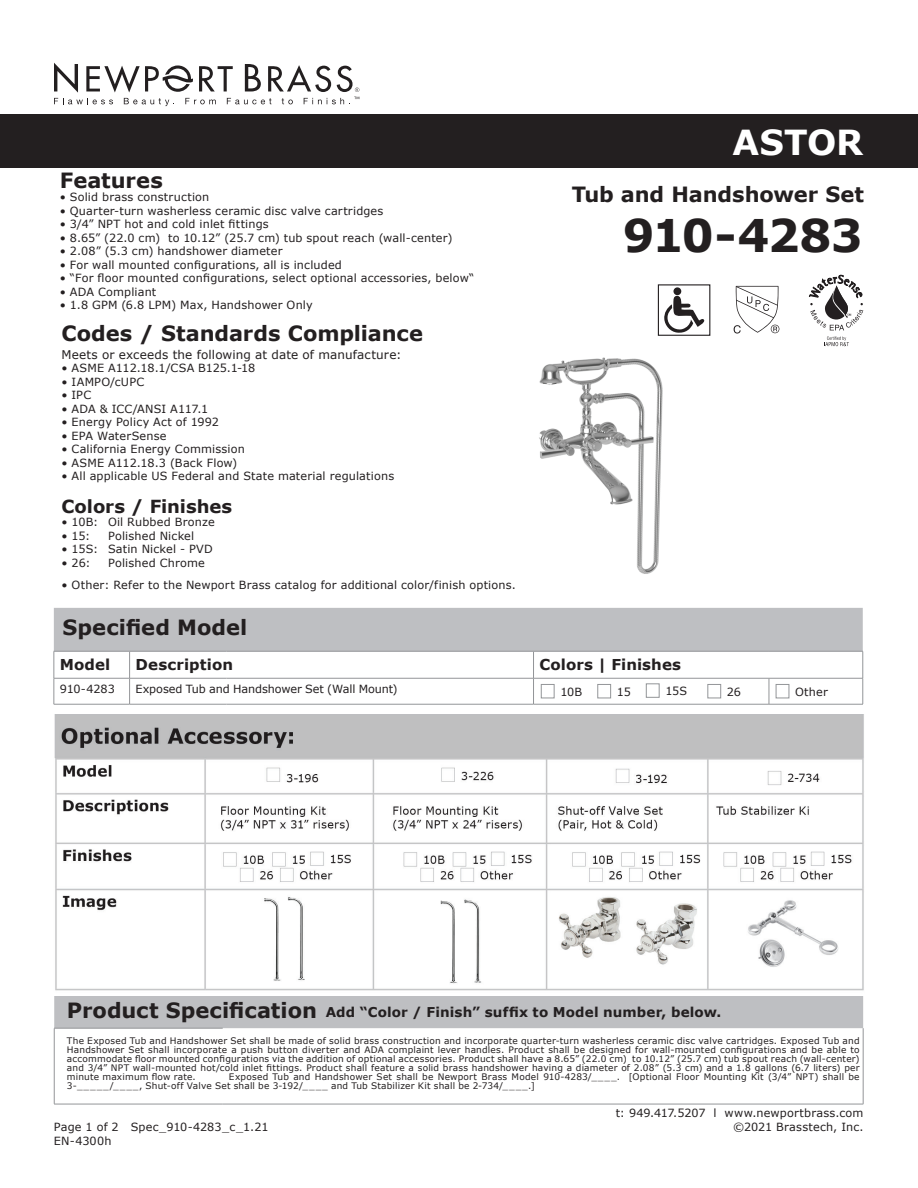
<style>
.page{position:relative;width:918px;height:1188px;background:#fff}
.page>*{position:absolute;margin:0;border:0;box-sizing:border-box;transform-origin:0 0}
.t1{font:700 45px "Verdana";letter-spacing:-.035em;color:#231f20}
.t2{font:700 34.5px "Verdana";color:#fff}
.t3{font:700 21px "Verdana";letter-spacing:-.005em;color:#231f20}
.t4{font:700 18px "Verdana";letter-spacing:-.005em;color:#231f20}
.t5{font:700 15px "Verdana";letter-spacing:.005em;color:#231f20}
.t6{font:700 13.5px "Verdana";letter-spacing:.01em;color:#231f20}
.t7{font:12px "Verdana";letter-spacing:.01em;color:#231f20}
.t8{font:11.25px/13.5px "Verdana";letter-spacing:.015em;color:#231f20;text-align:right}
.t9{font:11.25px "Verdana";letter-spacing:-.01em;color:#231f20}
.t10{font:9px/9px "Verdana";letter-spacing:.02em;color:#231f20;text-align:justify}
.s1{font-size:21px}
</style>
<div class="page">
<div style="left:0;top:114px;width:918px;height:54px;background:#231f20"></div>
<svg style="left:54px;top:63px;width:305px;height:43px"></svg>
<img style="left:539px;top:357px;width:124px;height:217px">
<div style="left:658px;top:283px;width:54px;height:53px;border:3px solid #fff"></div>
<div style="left:658px;top:284px;width:52px;height:52px;border:1px solid #231f20"></div>
<svg style="left:54px;top:608px;width:810px;height:96px"></svg>
<hr style="left:54px;top:704px;width:76px;height:1px;background:#939598">
<hr style="left:130px;top:704px;width:97px;height:1px;background:#939598">
<hr style="left:227px;top:704px;width:307px;height:1px;background:#939598">
<hr style="left:534px;top:704px;width:235px;height:1px;background:#939598">
<hr style="left:769px;top:704px;width:94px;height:1px;background:#939598">
<div style="left:54px;top:996px;width:809px;height:32px;background:#bebfc2"></div>
<hr style="left:54px;top:1028px;width:169px;height:1px;background:#939598">
<hr style="left:54px;top:1028px;width:1px;height:76px;background:#939598">
<hr style="left:863px;top:1028px;width:1px;height:76px;background:#939598">
<hr style="left:54px;top:1104px;width:169px;height:1px;background:#939598">
<hr style="left:223px;top:1104px;width:640px;height:1px;background:#939598">
<svg style="left:734px;top:286px;width:45px;height:48px"></svg>
<svg style="left:824px;top:336px;width:25px;height:10px"></svg>
<svg style="left:809px;top:275px;width:54px;height:55px"></svg>
<svg style="left:664px;top:296px;width:40px;height:37px"></svg>
<div style="left:673px;top:287px;width:8px;height:8px;background:#231f20;border-radius:50%"></div>
<img style="left:54px;top:714px;width:810px;height:277px">
<h3 class="t3" style="left:60px;top:167px;width:105px">Features</h3>
<p class="t8" style="left:60px;top:191px;width:151px">• Solid brass construction</p>
<p class="t8" style="left:60px;top:204px;width:325px">• Quarter-turn washerless ceramic disc valve cartridges</p>
<p class="t8" style="left:60px;top:218px;width:211px">• 3/4” NPT hot and cold inlet fittings</p>
<p class="t8" style="left:60px;top:231px;width:394px">• 8.65” (22.0 cm) to 10.12” (25.7 cm) tub spout reach (wall-center)</p>
<p class="t8" style="left:60px;top:245px;width:224px">• 2.08” (5.3 cm) handshower diameter</p>
<p class="t8" style="left:60px;top:258px;width:284px">• For wall mounted configurations, all is included</p>
<p class="t8" style="left:60px;top:272px;width:416px">• “For floor mounted configurations, select optional accessories, below“</p>
<p class="t8" style="left:60px;top:285px;width:98px">• ADA Compliant</p>
<p class="t8" style="left:60px;top:299px;width:254px">• 1.8 GPM (6.8 LPM) Max, Handshower Only</p>
<h3 class="t3" style="left:62px;top:319px;width:363px">Codes / Standards Compliance</h3>
<p class="t7" style="left:62px;top:347px;width:342px">Meets or exceeds the following at date of manufacture:</p>
<p class="t8" style="left:62px;top:361px;width:195px">• ASME A112.18.1/CSA B125.1-18</p>
<p class="t8" style="left:62px;top:375px;width:84px">• IAMPO/cUPC</p>
<p class="t8" style="left:62px;top:388px;width:31px">• IPC</p>
<p class="t8" style="left:62px;top:402px;width:148px">• ADA &amp; ICC/ANSI A117.1</p>
<p class="t8" style="left:62px;top:415px;width:159px">• Energy Policy Act of 1992</p>
<p class="t8" style="left:62px;top:429px;width:107px">• EPA WaterSense</p>
<p class="t8" style="left:62px;top:442px;width:185px">• California Energy Commission</p>
<p class="t8" style="left:62px;top:456px;width:177px">• ASME A112.18.3 (Back Flow)</p>
<p class="t8" style="left:62px;top:469px;width:334px">• All applicable US Federal and State material regulations</p>
<h3 class="t4" style="left:62px;top:495px;width:172px">Colors / Finishes</h3>
<p class="t8" style="left:62px;top:516px;width:155px">• 10B: Oil Rubbed Bronze</p>
<p class="t8" style="left:62px;top:529px;width:30px">• 15:</p>
<p class="t8" style="left:108px;top:529px;width:88px">Polished Nickel</p>
<p class="t8" style="left:62px;top:543px;width:153px">• 15S: Satin Nickel - PVD</p>
<p class="t8" style="left:62px;top:556px;width:31px">• 26:</p>
<p class="t8" style="left:108px;top:556px;width:98px">Polished Chrome</p>
<p class="t8" style="left:62px;top:579px;width:456px">• Other: Refer to the Newport Brass catalog for additional color/finish options.</p>
<h3 class="t3" style="left:63px;top:613px;width:186px">Specified Model</h3>
<h2 class="t2" style="left:732px;top:120px;width:132px">ASTOR</h2>
<h3 class="t3" style="left:572px;top:181px;width:294px">Tub and Handshower Set</h3>
<h1 class="t1" style="left:623px;top:207px;width:242px">910-4283</h1>
<h3 class="t5" style="left:60px;top:655px;width:52px">Model</h3>
<h3 class="t5" style="left:136px;top:655px;width:99px">Description</h3>
<h3 class="t5" style="left:540px;top:655px;width:143px">Colors | Finishes</h3>
<p class="t8" style="left:60px;top:682px;width:57px">910-4283</p>
<p class="t9" style="left:136px;top:682px;width:264px">Exposed Tub and Handshower Set (Wall Mount)</p>
<p class="t8" style="left:560px;top:685px;width:23px">10B</p>
<p class="t8" style="left:617px;top:685px;width:16px">15</p>
<p class="t8" style="left:665px;top:684px;width:23px">15S</p>
<p class="t8" style="left:727px;top:685px;width:16px">26</p>
<p class="t8" style="left:795px;top:685px;width:34px">Other</p>
<p class="t6" style="left:67px;top:1003px;width:656px"><span class="s1">Product Specification</span> Add “Color / Finish” suffix to Model number, below.</p>
<p class="t10" style="left:67px;top:1037px;width:794px">The Exposed Tub and Handshower Set shall be made of solid brass construction and incorporate quarter-turn washerless ceramic disc valve cartridges. Exposed Tub and Handshower Set shall incorporate a push button diverter and ADA complaint lever handles. Product shall be designed for wall-mounted configurations and be able to accommodate floor mounted configurations via the addition of optional accessories. Product shall have a 8.65” (22.0 cm) to 10.12” (25.7 cm) tub spout reach (wall-center) and 3/4” NPT wall-mounted hot/cold inlet fittings. Product shall feature a solid brass handshower having a diameter of 2.08” (5.3 cm) and a 1.8 gallons (6.7 liters) per minute maximum flow rate.</p>
<p class="t10" style="left:67px;top:1073px;width:794px;text-indent:162px">Exposed Tub and Handshower Set shall be Newport Brass Model 910-4283/____. [Optional Floor Mounting Kit (3/4” NPT) shall be<br>3-_____/____, Shut-off Valve Set shall be 3-192/____ and Tub Stabilizer Kit shall be 2-734/____.]</p>
<p class="t8" style="left:54px;top:1121px;width:216px;text-align:left">Page 1 of 2 Spec_910-4283_c_1.21<br>EN-4300h</p>
<p class="t8" style="left:616px;top:1107px;width:249px">t: 949.417.5207 l www.newportbrass.com ©2021 Brasstech, Inc.</p>
</div>
